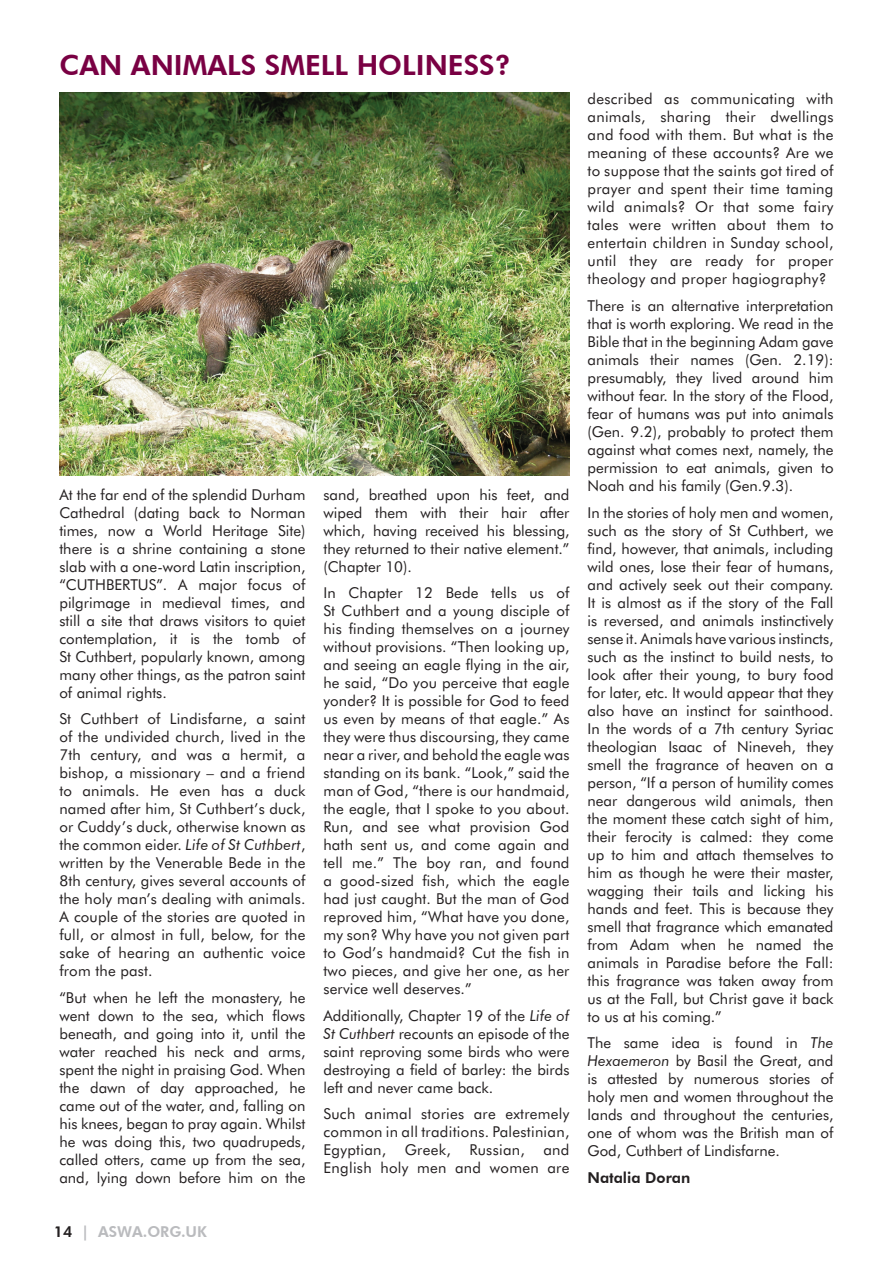
<style>
.page{position:relative;width:893px;height:1263px;background:#fff}
.page>*{position:absolute;margin:0;border:0;box-sizing:border-box;transform-origin:0 0}
.t1{font:800 27.75px "Futura BT";color:#790043}
.t2{font:15px/18px "Futura BT";color:#231f20;text-align:justify}
.t3{font:800 15px "Futura BT";color:#babbbe}
.t4{font:800 15px "Futura BT";color:#231f20}
.s1{font-style:italic}
.s2{color:#231f20}
</style>
<div class="page">
<img style="left:60px;top:93px;width:509px;height:382px">
<h1 class="t1" style="left:60px;top:48px;width:453px">CAN ANIMALS SMELL HOLINESS?</h1>
<p class="t2" style="left:59px;top:485px;width:248px">At the far end of the splendid Durham Cathedral (dating back to Norman times, now a World Heritage Site) there is a shrine containing a stone slab with a one-word Latin inscription, “CUTHBERTUS”. A major focus of pilgrimage in medieval times, and still a site that draws visitors to quiet contemplation, it is the tomb of St Cuthbert, popularly known, among many other things, as the patron saint of animal rights.</p>
<p class="t2" style="left:59px;top:710px;width:248px">St Cuthbert of Lindisfarne, a saint of the undivided church, lived in the 7th century, and was a hermit, a bishop, a missionary – and a friend to animals. He even has a duck named after him, St Cuthbert’s duck, or Cuddy’s duck, otherwise known as the common eider. <span class="s1">Life of St Cuthbert</span>, written by the Venerable Bede in the 8th century, gives several accounts of the holy man’s dealing with animals.<br>A couple of the stories are quoted in full, or almost in full, below, for the sake of hearing an authentic voice from the past.</p>
<p class="t2" style="left:59px;top:988px;width:248px">“But when he left the monastery, he went down to the sea, which flows beneath, and going into it, until the water reached his neck and arms, spent the night in praising God. When the dawn of day approached, he came out of the water, and, falling on his knees, began to pray again. Whilst he was doing this, two quadrupeds, called otters, came up from the sea, and, lying down before him on the</p>
<p class="t3" style="left:54px;top:1222px;width:155px"><span class="s2">14</span> | ASWA.ORG.UK</p>
<p class="t2" style="left:323px;top:485px;width:248px">sand, breathed upon his feet, and wiped them with their hair after which, having received his blessing, they returned to their native element.” (Chapter 10).</p>
<p class="t2" style="left:323px;top:584px;width:248px">In Chapter 12 Bede tells us of St Cuthbert and a young disciple of his finding themselves on a journey without provisions. “Then looking up, and seeing an eagle flying in the air, he said, “Do you perceive that eagle yonder? It is possible for God to feed us even by means of that eagle.” As they were thus discoursing, they came near a river, and behold the eagle was standing on its bank. “Look,” said the man of God, “there is our handmaid, the eagle, that I spoke to you about.<br>Run, and see what provision God hath sent us, and come again and tell me.” The boy ran, and found a good-sized fish, which the eagle had just caught. But the man of God reproved him, “What have you done, my son? Why have you not given part to God’s handmaid? Cut the fish in two pieces, and give her one, as her service well deserves.”</p>
<p class="t2" style="left:323px;top:1006px;width:248px">Additionally, Chapter 19 of the <span class="s1">Life of St Cuthbert</span> recounts an episode of the saint reproving some birds who were destroying a field of barley: the birds left and never came back.</p>
<p class="t2" style="left:323px;top:1105px;width:248px">Such animal stories are extremely common in all traditions. Palestinian, Egyptian, Greek, Russian, and English holy men and women are</p>
<p class="t2" style="left:587px;top:90px;width:248px">described as communicating with animals, sharing their dwellings and food with them. But what is the meaning of these accounts? Are we to suppose that the saints got tired of prayer and spent their time taming wild animals? Or that some fairy tales were written about them to entertain children in Sunday school, until they are ready for proper theology and proper hagiography?</p>
<p class="t2" style="left:587px;top:297px;width:248px">There is an alternative interpretation that is worth exploring. We read in the Bible that in the beginning Adam gave animals their names (Gen. 2.19): presumably, they lived around him without fear. In the story of the Flood, fear of humans was put into animals (Gen. 9.2), probably to protect them against what comes next, namely, the permission to eat animals, given to Noah and his family (Gen.9.3).</p>
<p class="t2" style="left:587px;top:503px;width:248px">In the stories of holy men and women, such as the story of St Cuthbert, we find, however, that animals, including wild ones, lose their fear of humans, and actively seek out their company.<br>It is almost as if the story of the Fall is reversed, and animals instinctively sense it. Animals have various instincts, such as the instinct to build nests, to look after their young, to bury food for later, etc. It would appear that they also have an instinct for sainthood.<br>In the words of a 7th century Syriac theologian Isaac of Nineveh, they smell the fragrance of heaven on a person, “If a person of humility comes near dangerous wild animals, then the moment these catch sight of him, their ferocity is calmed: they come up to him and attach themselves to him as though he were their master, wagging their tails and licking his hands and feet. This is because they smell that fragrance which emanated from Adam when he named the animals in Paradise before the Fall: this fragrance was taken away from us at the Fall, but Christ gave it back to us at his coming.”</p>
<p class="t2" style="left:587px;top:1034px;width:248px">The same idea is found in <span class="s1">The Hexaemeron</span> by Basil the Great, and is attested by numerous stories of holy men and women throughout the lands and throughout the centuries, one of whom was the British man of God, Cuthbert of Lindisfarne.</p>
<p class="t4" style="left:587px;top:1168px;width:104px">Natalia Doran</p>
</div>
